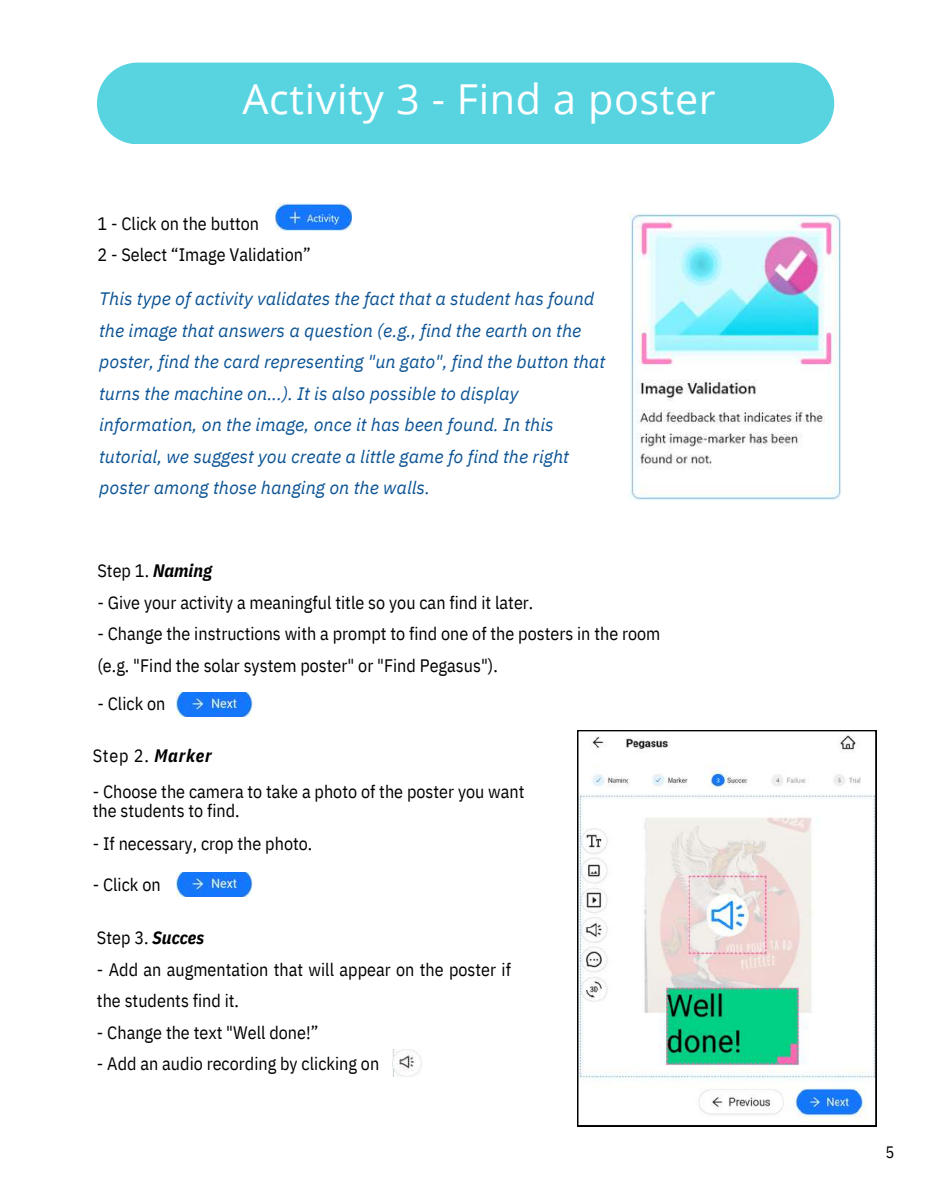
<style>
.page{position:relative;width:927px;height:1188px;background:#fff}
.page>*{position:absolute;margin:0;border:0;box-sizing:border-box;transform-origin:0 0}
.t1{font:41.25px "Open Sans";letter-spacing:.015em;color:#fff}
.t2{font:18px/31.5px "IBM Plex Sans Cond";color:#000}
.t3{font:italic 18px/31.5px "IBM Plex Sans";color:#0b5394}
.t4{font:16.5px "IBM Plex Sans Cond";color:#000}
.s1{font-weight:700;font-style:italic}
</style>
<div class="page">
<img style="left:276px;top:204px;width:76px;height:26px">
<img style="left:176px;top:692px;width:77px;height:25px">
<img style="left:393px;top:1050px;width:28px;height:27px">
<img style="left:629px;top:213px;width:212px;height:288px">
<div style="left:97px;top:63px;width:737px;height:81px;background:#58d4e1;border-radius:41px"></div>
<svg style="left:577px;top:730px;width:299px;height:396px"></svg>
<img style="left:176px;top:872px;width:77px;height:25px">
<h1 class="t1" style="left:242px;top:70px;width:475px">Activity 3 - Find a poster</h1>
<p class="t2" style="left:98px;top:207px;width:215px">1 - Click on the button<br>2 - Select “Image Validation”</p>
<p class="t3" style="left:99px;top:283px;width:508px">This type of activity validates the fact that a student has found the image that answers a question (e.g., find the earth on the poster, find the card representing "un gato", find the button that turns the machine on...). It is also possible to display information, on the image, once it has been found. In this tutorial, we suggest you create a little game fo find the right poster among those hanging on the walls.</p>
<p class="t2" style="left:98px;top:555px;width:116px">Step 1. <span class="s1">Naming</span></p>
<p class="t2" style="left:98px;top:586px;width:437px">- Give your activity a meaningful title so you can find it later.</p>
<p class="t2" style="left:98px;top:618px;width:564px">- Change the instructions with a prompt to find one of the posters in the room (e.g. "Find the solar system poster" or "Find Pegasus").</p>
<p class="t2" style="left:98px;top:687px;width:69px">- Click on</p>
<p class="t2" style="left:93px;top:740px;width:121px">Step 2. <span class="s1">Marker</span></p>
<p class="t2" style="left:93px;top:782px;width:433px;line-height:19.2px">- Choose the camera to take a photo of the poster you want the students to find.</p>
<p class="t2" style="left:93px;top:827px;width:221px">- If necessary, crop the photo.</p>
<p class="t2" style="left:93px;top:869px;width:69px">- Click on</p>
<p class="t2" style="left:97px;top:922px;width:109px">Step 3. <span class="s1">Succes</span></p>
<p class="t2" style="left:97px;top:953px;width:416px">- Add an augmentation that will appear on the poster if the students find it.</p>
<p class="t2" style="left:97px;top:1016px;width:223px">- Change the text "Well done!”</p>
<p class="t2" style="left:97px;top:1048px;width:284px">- Add an audio recording by clicking on</p>
<p class="t4" style="left:886px;top:1141px;width:10px">5</p>
</div>
